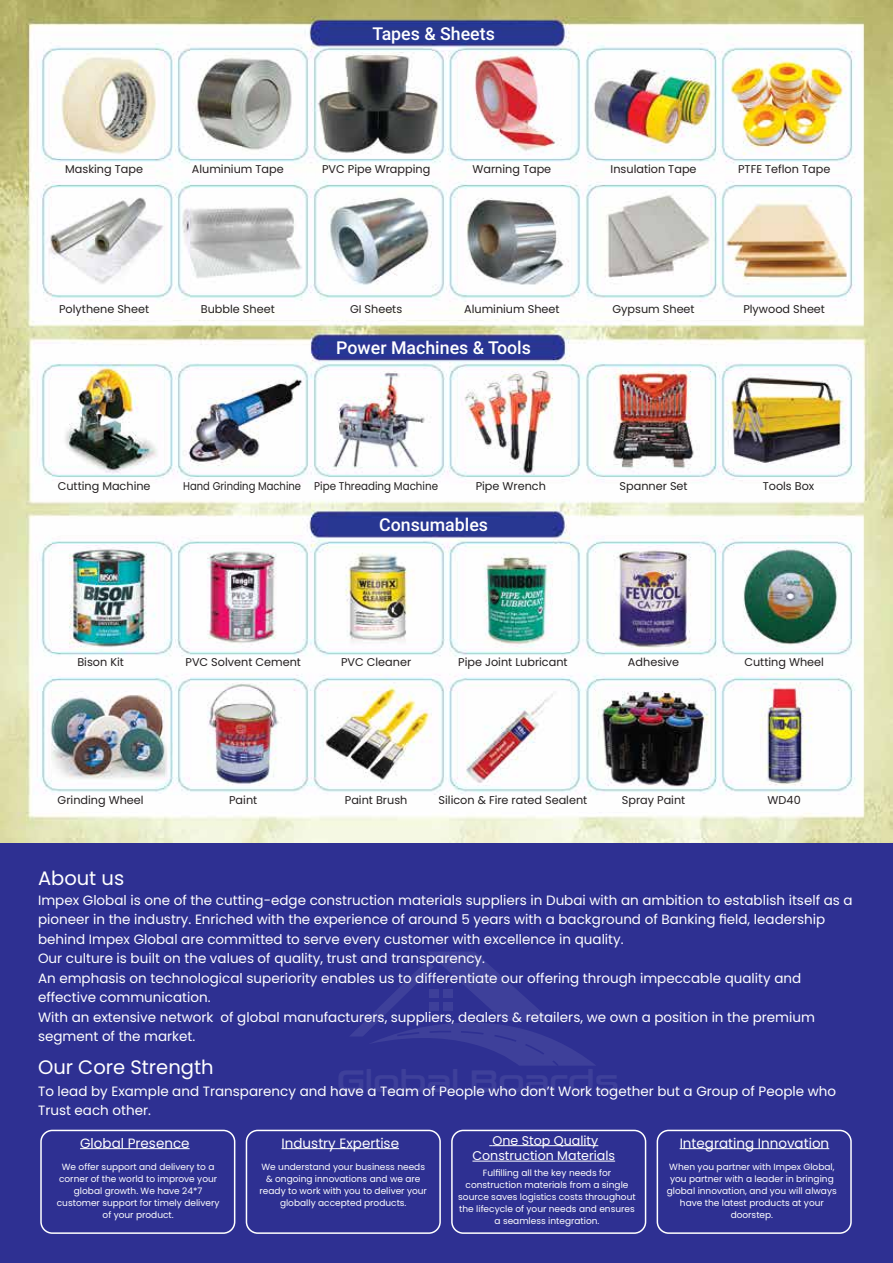
<style>
.page{position:relative;width:893px;height:1263px;background:#fff}
.page>*{position:absolute;margin:0;border:0;box-sizing:border-box;transform-origin:0 0}
.t1{font:30.75px "Conthrax Sb";color:#fff}
.t2{font:19.5px "Poppins";color:#fff}
.t3{font:500 17.7px "Roboto";color:#fff}
.t4{font:13.5px/19.5px "Poppins";color:#fff}
.t5{font:12.6px "Poppins";color:#fff}
.t6{font:11.25px "Poppins";color:#231f20}
.t7{font:11.25px "Poppins";color:#231f20;scale:.89 1}
.t8{font:9px/12px "Poppins";color:#fff;text-align:center}
</style>
<div class="page">
<img style="left:0;top:0;width:893px;height:843px">
<div style="left:0;top:843px;width:893px;height:420px;background:#2e3092"></div>
<svg style="left:350px;top:952px;width:245px;height:113px"></svg>
<div style="left:40px;top:1130px;width:195px;height:104px;border:2px solid #fff;border-radius:11px"></div>
<div style="left:246px;top:1130px;width:195px;height:104px;border:2px solid #fff;border-radius:11px"></div>
<div style="left:451px;top:1130px;width:195px;height:104px;border:2px solid #fff;border-radius:11px"></div>
<div style="left:657px;top:1130px;width:195px;height:104px;border:2px solid #fff;border-radius:11px"></div>
<hr style="left:80px;top:1148px;width:110px;height:1px;background:#fff">
<hr style="left:282px;top:1148px;width:117px;height:1px;background:#fff">
<hr style="left:680px;top:1148px;width:149px;height:1px;background:#fff">
<hr style="left:493px;top:1145px;width:105px;height:1px;background:#fff">
<hr style="left:472px;top:1161px;width:143px;height:1px;background:#fff">
<h3 class="t3" style="left:372px;top:21px;width:124px">Tapes &amp; Sheets</h3>
<p class="t6" style="left:65px;top:163px;width:79px">Masking Tape</p>
<p class="t6" style="left:192px;top:163px;width:93px">Aluminium Tape</p>
<p class="t6" style="left:322px;top:163px;width:110px">PVC Pipe Wrapping</p>
<p class="t6" style="left:472px;top:163px;width:80px">Warning Tape</p>
<p class="t6" style="left:611px;top:163px;width:87px">Insulation Tape</p>
<p class="t6" style="left:738px;top:163px;width:94px">PTFE Teflon Tape</p>
<p class="t6" style="left:59px;top:302px;width:92px">Polythene Sheet</p>
<p class="t6" style="left:201px;top:302px;width:75px">Bubble Sheet</p>
<p class="t6" style="left:350px;top:302px;width:54px">GI Sheets</p>
<p class="t6" style="left:464px;top:302px;width:97px">Aluminium Sheet</p>
<p class="t6" style="left:612px;top:302px;width:84px">Gypsum Sheet</p>
<p class="t6" style="left:743px;top:302px;width:83px">Plywood Sheet</p>
<h3 class="t3" style="left:336px;top:335px;width:196px">Power Machines &amp; Tools</h3>
<p class="t6" style="left:58px;top:480px;width:94px">Cutting Machine</p>
<p class="t7" style="left:183px;top:480px;width:288px">Hand Grinding Machine Pipe Threading Machine</p>
<p class="t6" style="left:476px;top:480px;width:72px">Pipe Wrench</p>
<p class="t6" style="left:620px;top:480px;width:70px">Spanner Set</p>
<p class="t6" style="left:763px;top:480px;width:53px">Tools Box</p>
<h3 class="t3" style="left:379px;top:512px;width:110px">Consumables</h3>
<p class="t6" style="left:77px;top:656px;width:48px">Bison Kit</p>
<p class="t6" style="left:185px;top:656px;width:117px">PVC Solvent Cement</p>
<p class="t6" style="left:341px;top:656px;width:72px">PVC Cleaner</p>
<p class="t6" style="left:458px;top:656px;width:111px">Pipe Joint Lubricant</p>
<p class="t6" style="left:628px;top:656px;width:53px">Adhesive</p>
<p class="t6" style="left:744px;top:656px;width:81px">Cutting Wheel</p>
<p class="t6" style="left:58px;top:793px;width:87px">Grinding Wheel</p>
<p class="t6" style="left:229px;top:793px;width:30px">Paint</p>
<p class="t6" style="left:345px;top:793px;width:64px">Paint Brush</p>
<p class="t6" style="left:439px;top:793px;width:150px">Silicon &amp; Fire rated Sealent</p>
<p class="t6" style="left:622px;top:793px;width:65px">Spray Paint</p>
<p class="t6" style="left:768px;top:793px;width:35px">WD40</p>
<h2 class="t2" style="left:38px;top:867px;width:88px">About us</h2>
<p class="t4" style="left:38px;top:890px;width:816px">Impex Global is one of the cutting-edge construction materials suppliers in Dubai with an ambition to establish itself as a pioneer in the industry. Enriched with the experience of around 5 years with a background of Banking field, leadership behind Impex Global are committed to serve every customer with excellence in quality.<br>Our culture is built on the values of quality, trust and transparency.<br>An emphasis on technological superiority enables us to differentiate our offering through impeccable quality and effective communication.<br>With an extensive network of global manufacturers, suppliers, dealers &amp; retailers, we own a position in the premium segment of the market.</p>
<h2 class="t2" style="left:38px;top:1056px;width:177px">Our Core Strength</h2>
<p class="t4" style="left:38px;top:1081px;width:800px">To lead by Example and Transparency and have a Team of People who don’t Work together but a Group of People who<br>Trust each other.</p>
<p class="t4" style="left:80px;top:1133px;width:111px">Global Presence</p>
<p class="t4" style="left:282px;top:1133px;width:119px">Industry Expertise</p>
<p class="t5" style="left:493px;top:1133px;width:107px">One Stop Quality</p>
<p class="t4" style="left:680px;top:1133px;width:151px">Integrating Innovation</p>
<p class="t5" style="left:472px;top:1148px;width:144px">Construction Materials</p>
<p class="t8" style="left:57px;top:1161px;width:164px">We offer support and delivery to a corner of the world to improve your global growth. We have 24*7 customer support for timely delivery of your product.</p>
<p class="t8" style="left:260px;top:1161px;width:169px">We understand your business needs &amp; ongoing innovations and we are ready to work with you to deliver your globally accepted products.</p>
<p class="t8" style="left:667px;top:1161px;width:171px">When you partner with Impex Global, you partner with a leader in bringing global innovation, and you will always have the latest products at your doorstep.</p>
<h1 class="t1" style="left:336px;top:1057px;width:284px">Global Boards</h1>
<p class="t8" style="left:458px;top:1167px;width:179px">Fulfilling all the key needs for construction materials from a single source saves logistics costs throughout the lifecycle of your needs and ensures a seamless integration.</p>
</div>
